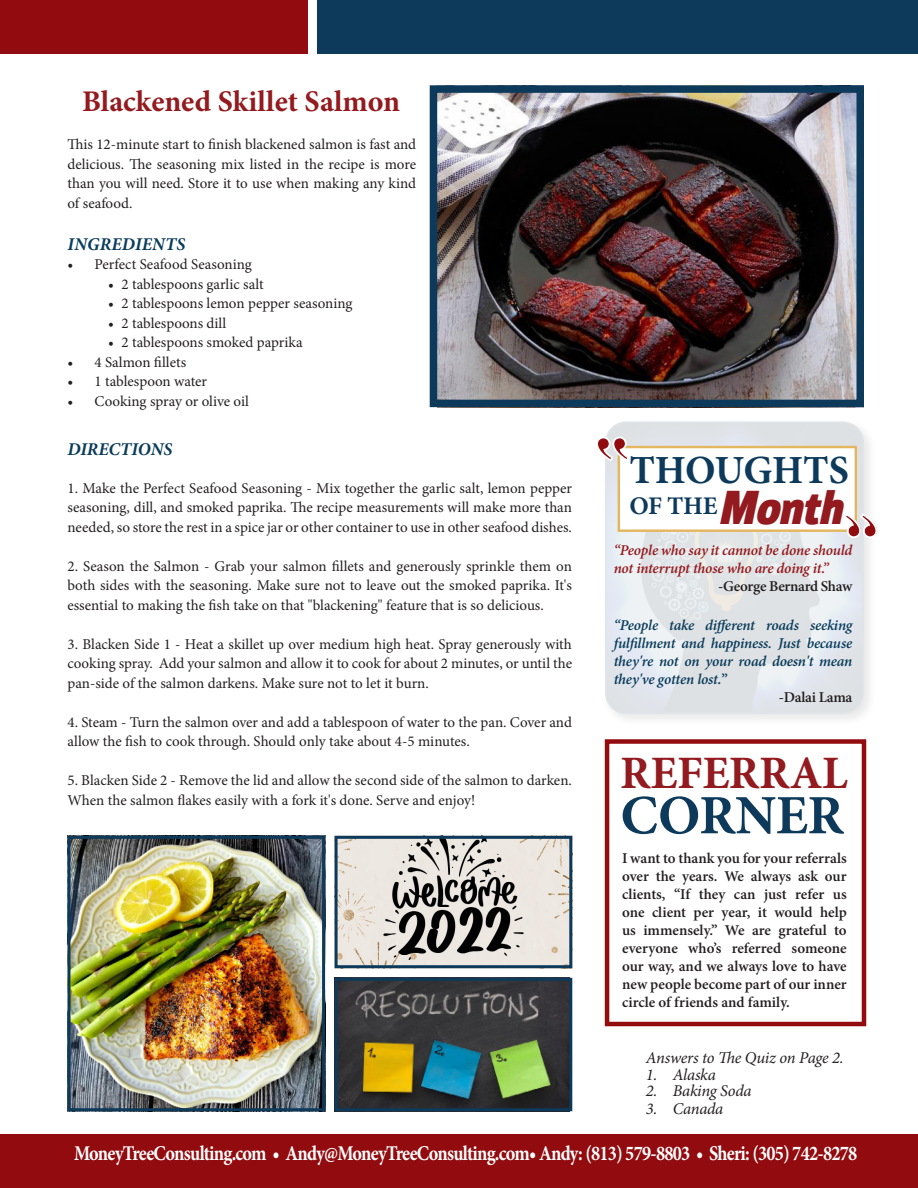
<style>
.page{position:relative;width:918px;height:1188px;background:#fff}
.page>*{position:absolute;margin:0;border:0;box-sizing:border-box;transform-origin:0 0}
.t1{font:700 55.5px "Minion Pro";letter-spacing:-.01em;color:#0d3a5b}
.t2{font:italic 900 47.25px "Moveo Sans Cond W00";color:#931a1e}
.t3{font:700 46.5px "Minion Pro";letter-spacing:-.01em;color:#931a1f}
.t4{font:700 39.9px "Minion Pro";letter-spacing:-.01em;color:#0d3a5b}
.t5{font:700 30px "Minion Pro";color:#931a1e}
.t6{font:700 25.35px "Minion Pro";color:#0d3a5b}
.t7{font:700 21px "Minion Pro";letter-spacing:-.04em;color:#fff;scale:.87 1}
.t8{font:italic 700 18px "Minion Pro";color:#0a3c5b}
.t9{font:italic 16.5px "Minion Pro";letter-spacing:-.015em;color:#231f20}
.t10{font:15px/19.5px "Minion Pro";color:#231f20;text-align:justify}
.t11{font:600 15px/18px "Minion Pro";letter-spacing:-.005em;color:#231f20;text-align:justify}
.t12{font:italic 600 15px/18px "Minion Pro";letter-spacing:-.015em;color:#0a3c5b;text-align:justify}
.t13{font:italic 600 15px/18px "Minion Pro";letter-spacing:-.015em;color:#931a1f}
.t14{font:600 15px "Minion Pro";letter-spacing:-.025em;color:#231f20}
.s1{font-style:normal}
</style>
<div class="page">
<div style="left:0;top:0;width:307px;height:54px;background:#920b0f"></div>
<div style="left:318px;top:0;width:600px;height:54px;background:#0d3a5b"></div>
<img style="left:439px;top:94px;width:416px;height:304px">
<div style="left:430px;top:85px;width:434px;height:322px;border:8px solid #0d3a5b"></div>
<div style="left:602px;top:418px;width:275px;height:309px;background:#231f20;opacity:.75"></div>
<img style="left:606px;top:422px;width:257px;height:291px">
<div style="left:605px;top:421px;width:259px;height:293px;border:2px solid #0d3a5b;border-radius:20px"></div>
<div style="left:618px;top:446px;width:239px;height:86px;background:#fff;border:2px solid #e3b65f"></div>
<svg style="left:598px;top:437px;width:32px;height:24px"></svg>
<svg style="left:844px;top:513px;width:33px;height:25px"></svg>
<div style="left:605px;top:739px;width:261px;height:287px;border:4px solid #920b0f"></div>
<div style="left:0;top:1134px;width:918px;height:54px;background:#920b0f"></div>
<img style="left:72px;top:840px;width:249px;height:267px">
<div style="left:68px;top:836px;width:257px;height:275px;border:3px solid #0d3a5b"></div>
<img style="left:339px;top:840px;width:229px;height:124px">
<div style="left:335px;top:836px;width:237px;height:132px;border:3px solid #0d3a5b"></div>
<img style="left:339px;top:982px;width:229px;height:125px">
<div style="left:335px;top:978px;width:237px;height:133px;border:3px solid #0d3a5b"></div>
<p class="t5" style="left:82px;top:81px;width:320px">Blackened Skillet Salmon</p>
<p class="t10" style="left:68px;top:135px;width:350px">This 12-minute start to finish blackened salmon is fast and delicious. The seasoning mix listed in the recipe is more than you will need. Store it to use when making any kind of seafood.</p>
<p class="t8" style="left:68px;top:231px;width:119px">INGREDIENTS</p>
<p class="t10" style="left:68px;top:255px;width:186px">• Perfect Seafood Seasoning</p>
<p class="t10" style="left:108px;top:274px;width:157px">• 2 tablespoons garlic salt</p>
<p class="t10" style="left:108px;top:294px;width:246px">• 2 tablespoons lemon pepper seasoning</p>
<p class="t10" style="left:108px;top:313px;width:120px">• 2 tablespoons dill</p>
<p class="t10" style="left:108px;top:333px;width:196px">• 2 tablespoons smoked paprika</p>
<p class="t10" style="left:68px;top:352px;width:120px">• 4 Salmon fillets</p>
<p class="t10" style="left:68px;top:372px;width:141px">• 1 tablespoon water</p>
<p class="t10" style="left:68px;top:391px;width:183px">• Cooking spray or olive oil</p>
<p class="t8" style="left:68px;top:437px;width:106px">DIRECTIONS</p>
<p class="t10" style="left:68px;top:478px;width:506px">1. Make the Perfect Seafood Seasoning - Mix together the garlic salt, lemon pepper seasoning, dill, and smoked paprika. The recipe measurements will make more than needed, so store the rest in a spice jar or other container to use in other seafood dishes.</p>
<p class="t10" style="left:68px;top:556px;width:506px">2. Season the Salmon - Grab your salmon fillets and generously sprinkle them on both sides with the seasoning. Make sure not to leave out the smoked paprika. It's essential to making the fish take on that "blackening" feature that is so delicious.</p>
<p class="t10" style="left:68px;top:634px;width:506px">3. Blacken Side 1 - Heat a skillet up over medium high heat. Spray generously with cooking spray. Add your salmon and allow it to cook for about 2 minutes, or until the pan-side of the salmon darkens. Make sure not to let it burn.</p>
<p class="t10" style="left:68px;top:712px;width:506px">4. Steam - Turn the salmon over and add a tablespoon of water to the pan. Cover and allow the fish to cook through. Should only take about 4-5 minutes.</p>
<p class="t10" style="left:68px;top:771px;width:506px">5. Blacken Side 2 - Remove the lid and allow the second side of the salmon to darken.<br>When the salmon flakes easily with a fork it's done. Serve and enjoy!</p>
<p class="t4" style="left:629px;top:442px;width:221px">THOUGHTS</p>
<p class="t6" style="left:629px;top:488px;width:90px">OF THE</p>
<p class="t2" style="left:718px;top:479px;width:125px">Month</p>
<p class="t13" style="left:614px;top:542px;width:240px">“People who say it cannot be done should not interrupt those who are doing it.”</p>
<p class="t14" style="left:718px;top:576px;width:136px">-George Bernard Shaw</p>
<p class="t12" style="left:614px;top:616px;width:240px">“People take different roads seeking fulfillment and happiness. Just because they're not on your road doesn't mean they've gotten lost.<span class="s1">”</span></p>
<p class="t11" style="left:779px;top:688px;width:75px">-Dalai Lama</p>
<p class="t3" style="left:620px;top:741px;width:229px">REFERRAL</p>
<p class="t1" style="left:620px;top:776px;width:225px">CORNER</p>
<p class="t11" style="left:622px;top:849px;width:226px">I want to thank you for your referrals over the years. We always ask our clients, “If they can just refer us one client per year, it would help us immensely.” We are grateful to everyone who’s referred someone our way, and we always love to have new people become part of our inner circle of friends and family.</p>
<p class="t9" style="left:646px;top:1047px;width:199px">Answers to The Quiz on Page 2.</p>
<p class="t9" style="left:646px;top:1063px;width:71px">1. Alaska</p>
<p class="t9" style="left:646px;top:1080px;width:107px">2. Baking Soda</p>
<p class="t9" style="left:646px;top:1098px;width:79px">3. Canada</p>
<p class="t7" style="left:74px;top:1139px;width:902px">MoneyTreeConsulting.com • Andy@MoneyTreeConsulting.com• Andy: (813) 579-8803 • Sheri: (305) 742-8278</p>
</div>
